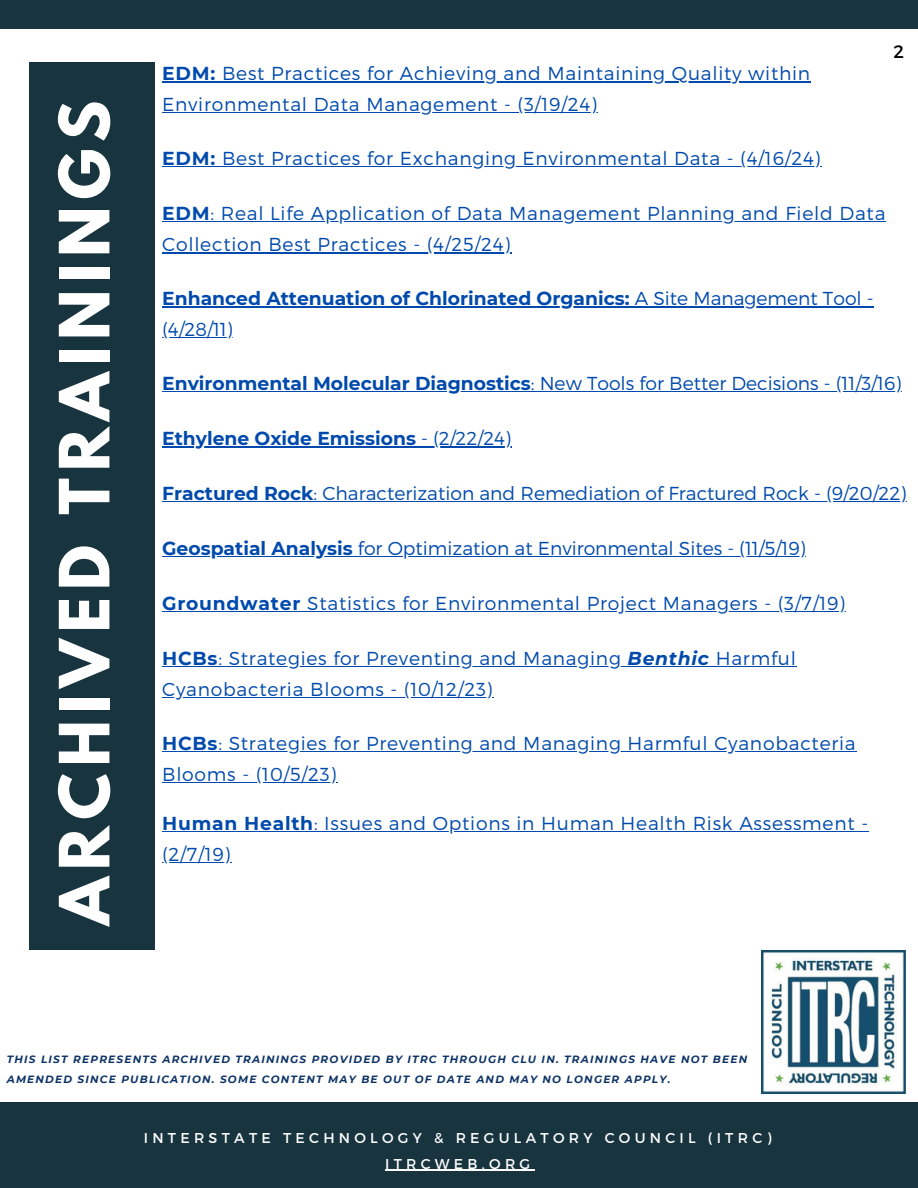
<style>
.page{position:relative;width:918px;height:1188px;background:#fff}
.page>*{position:absolute;margin:0;border:0;box-sizing:border-box;transform-origin:0 0}
.t1{font:700 61.35px "League Spartan";letter-spacing:.11em;color:#fff}
.t2{font:300 18.75px/31px "Montserrat";letter-spacing:.04em;color:#004aad}
.t3{font:300 18.75px "Montserrat";color:#004aad}
.t4{font:700 18.75px "Montserrat";color:#004aad}
.t5{font:18px "Montserrat";color:#000}
.t6{font:14.25px/25.3px "Montserrat";letter-spacing:.3em;color:#fff;text-align:center}
.t7{font:italic 700 10.5px/20.1px "Montserrat";letter-spacing:.12em;color:#0d3366}
.s1{font-weight:700}
.s2{font-weight:300}
.s3{font-weight:700;font-style:italic}
</style>
<div class="page">
<div style="left:29px;top:62px;width:125px;height:888px;background:#18343f"></div>
<div style="left:0;top:1102px;width:918px;height:86px;background:#18343f"></div>
<div style="left:0;top:0;width:918px;height:28px;background:#18343f"></div>
<hr style="left:385px;top:1170px;width:150px;height:1px;background:#fff">
<hr style="left:162px;top:81px;width:60px;height:1px;background:#004aad">
<hr style="left:222px;top:81px;width:589px;height:1px;background:#004aad">
<hr style="left:162px;top:112px;width:436px;height:1px;background:#004aad">
<hr style="left:162px;top:166px;width:60px;height:1px;background:#004aad">
<hr style="left:222px;top:166px;width:599px;height:1px;background:#004aad">
<hr style="left:162px;top:221px;width:48px;height:1px;background:#004aad">
<hr style="left:210px;top:221px;width:676px;height:1px;background:#004aad">
<hr style="left:162px;top:252px;width:349px;height:1px;background:#004aad">
<hr style="left:162px;top:306px;width:468px;height:1px;background:#004aad">
<hr style="left:630px;top:306px;width:244px;height:1px;background:#004aad">
<hr style="left:162px;top:337px;width:71px;height:1px;background:#004aad">
<hr style="left:162px;top:391px;width:248px;height:1px;background:#004aad">
<hr style="left:415px;top:391px;width:116px;height:1px;background:#004aad">
<hr style="left:531px;top:391px;width:370px;height:1px;background:#004aad">
<hr style="left:162px;top:446px;width:254px;height:1px;background:#004aad">
<hr style="left:416px;top:446px;width:95px;height:1px;background:#004aad">
<hr style="left:162px;top:501px;width:152px;height:1px;background:#004aad">
<hr style="left:314px;top:501px;width:592px;height:1px;background:#004aad">
<hr style="left:162px;top:556px;width:191px;height:1px;background:#004aad">
<hr style="left:353px;top:556px;width:453px;height:1px;background:#004aad">
<hr style="left:162px;top:611px;width:145px;height:1px;background:#004aad">
<hr style="left:307px;top:611px;width:539px;height:1px;background:#004aad">
<hr style="left:162px;top:666px;width:56px;height:1px;background:#004aad">
<hr style="left:218px;top:666px;width:410px;height:1px;background:#004aad">
<hr style="left:628px;top:666px;width:88px;height:1px;background:#004aad">
<hr style="left:716px;top:666px;width:81px;height:1px;background:#004aad">
<hr style="left:162px;top:697px;width:331px;height:1px;background:#004aad">
<hr style="left:162px;top:751px;width:56px;height:1px;background:#004aad">
<hr style="left:218px;top:751px;width:639px;height:1px;background:#004aad">
<hr style="left:162px;top:782px;width:175px;height:1px;background:#004aad">
<hr style="left:162px;top:831px;width:152px;height:1px;background:#004aad">
<hr style="left:314px;top:831px;width:555px;height:1px;background:#004aad">
<hr style="left:162px;top:862px;width:69px;height:1px;background:#004aad">
<img style="left:761px;top:950px;width:144px;height:143px">
<p class="t1" style="left:54px;top:925px;width:826px;rotate:-90deg">ARCHIVED TRAININGS</p>
<p class="t5" style="left:893px;top:40px;width:12px">2</p>
<p class="t2" style="left:162px;top:57px;width:650px"><span class="s1">EDM:</span> Best Practices for Achieving and Maintaining Quality within</p>
<h1 class="t2" style="left:162px;top:88px;width:436px">Environmental Data Management - (3/19/24)</h1>
<h1 class="t2" style="left:162px;top:142px;width:660px"><span class="s1">EDM:</span> Best Practices for Exchanging Environmental Data - (4/16/24)</h1>
<h2 class="t2" style="left:162px;top:197px;width:725px"><span class="s1">EDM</span>: Real Life Application of Data Management Planning and Field Data</h2>
<h2 class="t2" style="left:162px;top:228px;width:350px">Collection Best Practices - (4/25/24)</h2>
<h2 class="t4" style="left:162px;top:287px;width:713px">Enhanced Attenuation of Chlorinated Organics: <span class="s2">A Site Management Tool -</span></h2>
<h2 class="t2" style="left:162px;top:313px;width:72px">(4/28/11)</h2>
<h2 class="t3" style="left:162px;top:372px;width:741px"><span class="s1">Environmental Molecular Diagnostics</span>: New Tools for Better Decisions - (11/3/16)</h2>
<h2 class="t4" style="left:162px;top:427px;width:350px">Ethylene Oxide Emissions <span class="s2">- (2/22/24)</span></h2>
<h2 class="t3" style="left:162px;top:482px;width:746px"><span class="s1">Fractured Rock</span>: Characterization and Remediation of Fractured Rock - (9/20/22)</h2>
<h2 class="t3" style="left:162px;top:537px;width:645px"><span class="s1">Geospatial Analysis</span> for Optimization at Environmental Sites - (11/5/19)</h2>
<p class="t2" style="left:162px;top:587px;width:685px"><span class="s1">Groundwater</span> Statistics for Environmental Project Managers - (3/7/19)</p>
<p class="t2" style="left:162px;top:642px;width:635px"><span class="s1">HCBs</span>: Strategies for Preventing and Managing <span class="s3">Benthic</span> Harmful<br>Cyanobacteria Blooms - (10/12/23)</p>
<p class="t2" style="left:162px;top:727px;width:695px"><span class="s1">HCBs</span>: Strategies for Preventing and Managing Harmful Cyanobacteria<br>Blooms - (10/5/23)</p>
<p class="t2" style="left:162px;top:807px;width:708px"><span class="s1">Human Health</span>: Issues and Options in Human Health Risk Assessment - (2/7/19)</p>
<p class="t7" style="left:7px;top:1049px;width:742px">THIS LIST REPRESENTS ARCHIVED TRAININGS PROVIDED BY ITRC THROUGH CLU IN. TRAININGS HAVE NOT BEEN<br>AMENDED SINCE PUBLICATION. SOME CONTENT MAY BE OUT OF DATE AND MAY NO LONGER APPLY.</p>
<p class="t6" style="left:144px;top:1125px;width:629px">INTERSTATE TECHNOLOGY &amp; REGULATORY COUNCIL (ITRC)<br>ITRCWEB.ORG</p>
</div>
